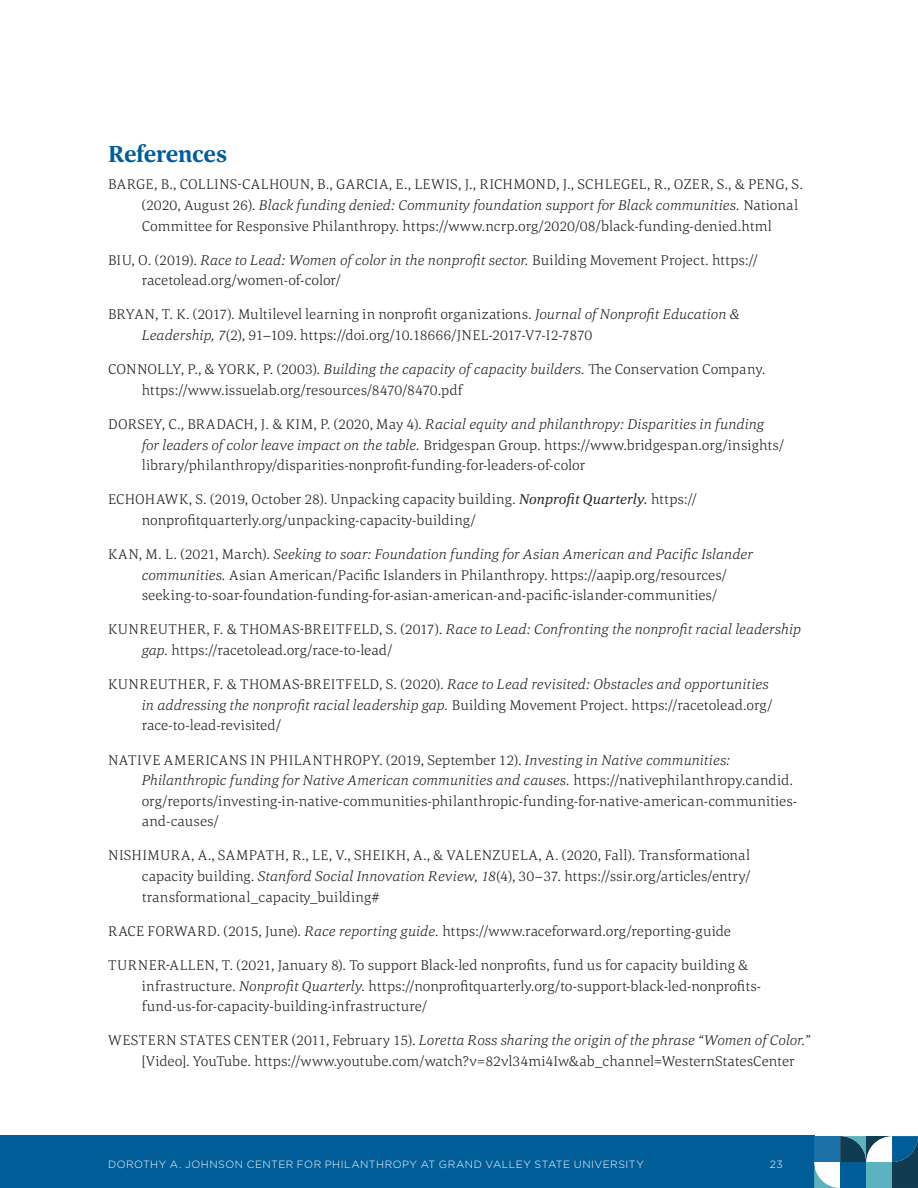
<style>
.page{position:relative;width:918px;height:1188px;background:#fff}
.page>*{position:absolute;margin:0;border:0;box-sizing:border-box;transform-origin:0 0}
.t1{font:700 24px "Corda";letter-spacing:-.02em;color:#005d98}
.t2{font:300 14.7px/20.5px "Corda";letter-spacing:.005em;color:#231f20}
.t3{font:300 10.5px "Gotham";letter-spacing:.045em;color:#fff}
.s1{font-style:italic}
.s2{font-weight:400;font-style:italic}
</style>
<div class="page">
<div style="left:0;top:1136px;width:814px;height:52px;background:#005d98"></div>
<svg style="left:814px;top:1136px;width:104px;height:52px"></svg>
<div style="left:866px;top:1162px;width:26px;height:26px;background:#5cb2be"></div>
<h1 class="t1" style="left:108px;top:138px;width:120px">References</h1>
<p class="t2" style="left:142px;top:174px;width:663px;text-indent:-34px">BARGE, B., COLLINS-CALHOUN, B., GARCIA, E., LEWIS, J., RICHMOND, J., SCHLEGEL, R., OZER, S., &amp; PENG, S. (2020, August 26). <span class="s1">Black funding denied: Community foundation support for Black communities.</span> National<br>Committee for Responsive Philanthropy. https://www.ncrp.org/2020/08/black-funding-denied.html</p>
<p class="t2" style="left:142px;top:249px;width:618px;text-indent:-34px">BIU, O. (2019). <span class="s1">Race to Lead: Women of color in the nonprofit sector.</span> Building Movement Project. https:// racetolead.org/women-of-color/</p>
<p class="t2" style="left:142px;top:304px;width:599px;text-indent:-34px">BRYAN, T. K. (2017). Multilevel learning in nonprofit organizations. <span class="s1">Journal of Nonprofit Education &amp;<br>Leadership, 7</span>(2), 91–109. https://doi.org/10.18666/JNEL-2017-V7-I2-7870</p>
<p class="t2" style="left:142px;top:359px;width:625px;text-indent:-34px">CONNOLLY, P., &amp; YORK, P. (2003). <span class="s1">Building the capacity of capacity builders.</span> The Conservation Company. https://www.issuelab.org/resources/8470/8470.pdf</p>
<p class="t2" style="left:142px;top:413px;width:644px;text-indent:-34px">DORSEY, C., BRADACH, J. &amp; KIM, P. (2020, May 4). <span class="s1">Racial equity and philanthropy: Disparities in funding for leaders of color leave impact on the table.</span> Bridgespan Group. https://www.bridgespan.org/insights/ library/philanthropy/disparities-nonprofit-funding-for-leaders-of-color</p>
<p class="t2" style="left:142px;top:489px;width:557px;text-indent:-34px">ECHOHAWK, S. (2019, October 28). Unpacking capacity building. <span class="s2">Nonprofit Quarterly.</span> https:// nonprofitquarterly.org/unpacking-capacity-building/</p>
<p class="t2" style="left:108px;top:543px;width:646px;text-align:center">KAN, M. L. (2021, March). <span class="s1">Seeking to soar: Foundation funding for Asian American and Pacific Islander communities.</span> Asian American/Pacific Islanders in Philanthropy. https://aapip.org/resources/ seeking-to-soar-foundation-funding-for-asian-american-and-pacific-islander-communities/</p>
<p class="t2" style="left:142px;top:619px;width:661px;text-indent:-34px">KUNREUTHER, F. &amp; THOMAS-BREITFELD, S. (2017). <span class="s1">Race to Lead: Confronting the nonprofit racial leadership gap.</span> https://racetolead.org/race-to-lead/</p>
<p class="t2" style="left:142px;top:673px;width:632px;text-indent:-34px">KUNREUTHER, F. &amp; THOMAS-BREITFELD, S. (2020). <span class="s1">Race to Lead revisited: Obstacles and opportunities in addressing the nonprofit racial leadership gap.</span> Building Movement Project. https://racetolead.org/ race-to-lead-revisited/</p>
<p class="t2" style="left:142px;top:749px;width:657px;text-indent:-34px">NATIVE AMERICANS IN PHILANTHROPY. (2019, September 12). <span class="s1">Investing in Native communities:<br>Philanthropic funding for Native American communities and causes.</span> https://nativephilanthropy.candid. org/reports/investing-in-native-communities-philanthropic-funding-for-native-american-communities&shy;and-causes/</p>
<p class="t2" style="left:142px;top:845px;width:610px;text-align:justify;text-indent:-34px">NISHIMURA, A., SAMPATH, R., LE, V., SHEIKH, A., &amp; VALENZUELA, A. (2020, Fall). Transformational capacity building. <span class="s1">Stanford Social Innovation Review, 18</span>(4), 30–37. https://ssir.org/articles/entry/ transformational_capacity_building#</p>
<p class="t2" style="left:108px;top:920px;width:624px">RACE FORWARD. (2015, June). <span class="s1">Race reporting guide.</span> https://www.raceforward.org/reporting-guide</p>
<p class="t2" style="left:142px;top:954px;width:621px;text-indent:-34px">TURNER-ALLEN, T. (2021, January 8). To support Black-led nonprofits, fund us for capacity building &amp; infrastructure. <span class="s1">Nonprofit Quarterly.</span> https://nonprofitquarterly.org/to-support-black-led-nonprofits&shy;fund-us-for-capacity-building-infrastructure/</p>
<p class="t2" style="left:142px;top:1030px;width:670px;text-indent:-34px">WESTERN STATES CENTER (2011, February 15). <span class="s1">Loretta Ross sharing the origin of the phrase “Women of Color.” </span>[Video]. YouTube. https://www.youtube.com/watch?v=82vl34mi4Iw&amp;ab_channel=WesternStatesCenter</p>
<p class="t3" style="left:108px;top:1157px;width:537px">DOROTHY A. JOHNSON CENTER FOR PHILANTHROPY AT GRAND VALLEY STATE UNIVERSITY</p>
<p class="t3" style="left:770px;top:1157px;width:15px">23</p>
</div>
